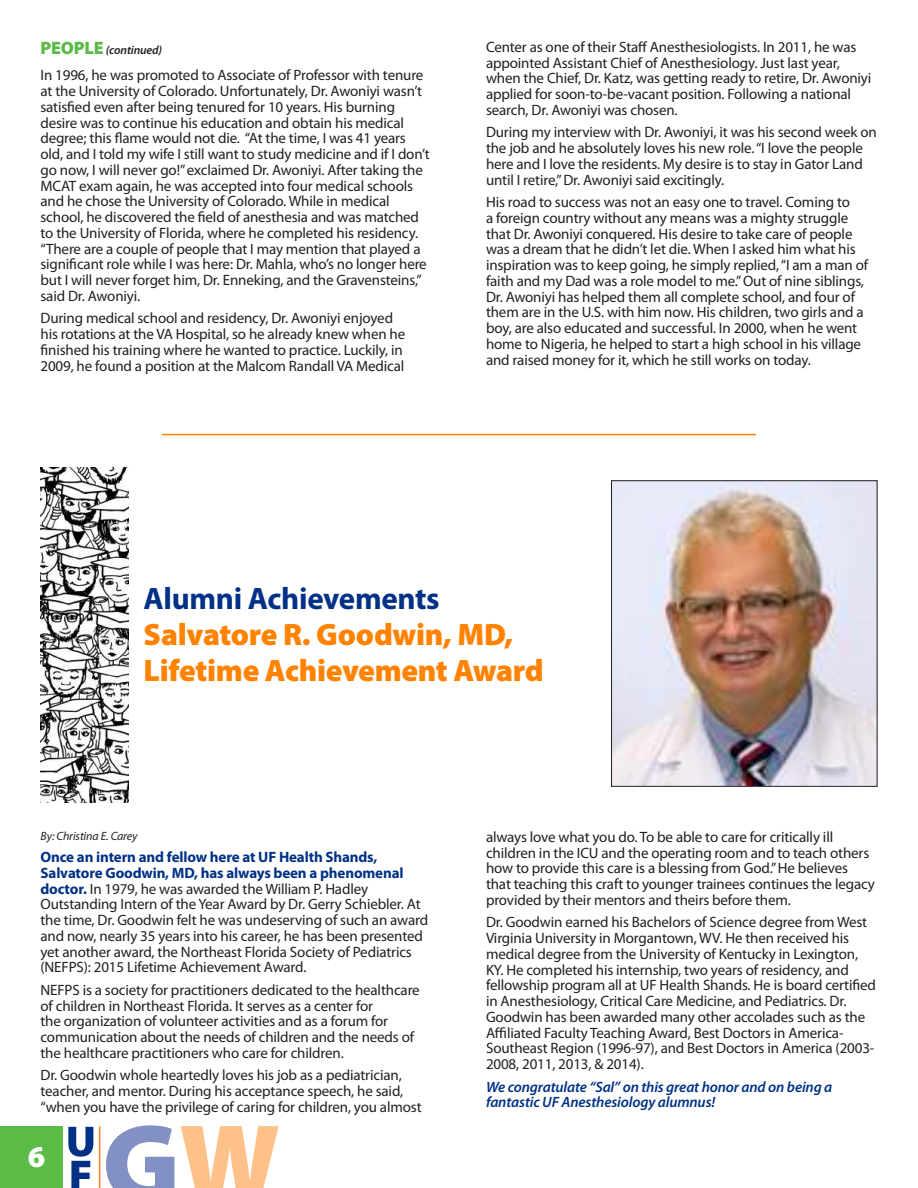
<style>
.page{position:relative;width:918px;height:1188px;background:#fff}
.page>*{position:absolute;margin:0;border:0;box-sizing:border-box;transform-origin:0 0}
.t1{font:900 31.05px/36.2px "Myriad Pro";letter-spacing:-.01em;color:#ff8200}
.t2{font:700 31.05px "Myriad Pro";letter-spacing:-.01em;color:#003186}
.t3{font:900 30.45px "Myriad Pro";color:#fff}
.t4{font:15px/15.8px "Myriad Pro";letter-spacing:-.01em;color:#231f20}
.t5{font:italic 600 15px/15.8px "Myriad Pro";letter-spacing:-.01em;color:#003186}
.t6{font:italic 12px "Myriad Pro";letter-spacing:-.01em;color:#231f20}
.t7{font:italic 600 12px "Myriad Pro";letter-spacing:-.01em;color:#231f20}
.s1{font-weight:900;font-style:normal;font-size:18px;color:#5cba47}
.s2{font-weight:700;color:#003186}
</style>
<div class="page">
<div style="left:0;top:1126px;width:63px;height:62px;background:#5cba47"></div>
<svg style="left:106px;top:1125px;width:68px;height:63px"></svg>
<svg style="left:181px;top:1126px;width:98px;height:62px"></svg>
<hr style="left:99px;top:1126px;width:1px;height:62px;background:#ff8200">
<svg style="left:68px;top:1127px;width:25px;height:61px"></svg>
<hr style="left:162px;top:434px;width:594px;height:1px;background:#ff8200">
<img style="left:613px;top:482px;width:263px;height:303px">
<div style="left:611px;top:480px;width:267px;height:307px;border:1px solid #231f20"></div>
<img style="left:40px;top:468px;width:89px;height:334px">
<p class="t7" style="left:40px;top:43px;width:123px"><span class="s1">PEOPLE</span> (continued)</p>
<p class="t4" style="left:40px;top:68px;width:391px">In 1996, he was promoted to Associate of Professor with tenure at the University of Colorado. Unfortunately, Dr. Awoniyi wasn’t satisfied even after being tenured for 10 years. His burning desire was to continue his education and obtain his medical degree; this flame would not die. “At the time, I was 41 years old, and I told my wife I still want to study medicine and if I don’t go now, I will never go!” exclaimed Dr. Awoniyi. After taking the MCAT exam again, he was accepted into four medical schools and he chose the University of Colorado. While in medical school, he discovered the field of anesthesia and was matched to the University of Florida, where he completed his residency. “There are a couple of people that I may mention that played a significant role while I was here: Dr. Mahla, who’s no longer here but I will never forget him, Dr. Enneking, and the Gravensteins,” said Dr. Awoniyi.</p>
<p class="t4" style="left:40px;top:311px;width:366px">During medical school and residency, Dr. Awoniyi enjoyed his rotations at the VA Hospital, so he already knew when he finished his training where he wanted to practice. Luckily, in 2009, he found a position at the Malcom Randall VA Medical</p>
<p class="t4" style="left:486px;top:39px;width:387px">Center as one of their Staff Anesthesiologists. In 2011, he was appointed Assistant Chief of Anesthesiology. Just last year, when the Chief, Dr. Katz, was getting ready to retire, Dr. Awoniyi applied for soon-to-be-vacant position. Following a national search, Dr. Awoniyi was chosen.</p>
<p class="t4" style="left:486px;top:125px;width:392px">During my interview with Dr. Awoniyi, it was his second week on the job and he absolutely loves his new role. “I love the people here and I love the residents. My desire is to stay in Gator Land until I retire,” Dr. Awoniyi said excitingly.</p>
<p class="t4" style="left:486px;top:194px;width:384px">His road to success was not an easy one to travel. Coming to<br>a foreign country without any means was a mighty struggle that Dr. Awoniyi conquered. His desire to take care of people was a dream that he didn’t let die. When I asked him what his inspiration was to keep going, he simply replied, “I am a man of faith and my Dad was a role model to me.” Out of nine siblings, Dr. Awoniyi has helped them all complete school, and four of them are in the U.S. with him now. His children, two girls and a boy, are also educated and successful. In 2000, when he went home to Nigeria, he helped to start a high school in his village and raised money for it, which he still works on today.</p>
<h1 class="t2" style="left:144px;top:581px;width:298px">Alumni Achievements</h1>
<h1 class="t1" style="left:144px;top:617px;width:402px">Salvatore R. Goodwin, MD,<br>Lifetime Achievement Award</h1>
<p class="t6" style="left:40px;top:829px;width:98px">By: Christina E. Carey</p>
<p class="t4" style="left:40px;top:850px;width:389px"><span class="s2">Once an intern and fellow here at UF Health Shands, Salvatore Goodwin, MD, has always been a phenomenal doctor.</span> In 1979, he was awarded the William P. Hadley Outstanding Intern of the Year Award by Dr. Gerry Schiebler. At the time, Dr. Goodwin felt he was undeserving of such an award and now, nearly 35 years into his career, he has been presented yet another award, the Northeast Florida Society of Pediatrics (NEFPS): 2015 Lifetime Achievement Award.</p>
<p class="t4" style="left:40px;top:982px;width:381px">NEFPS is a society for practitioners dedicated to the healthcare of children in Northeast Florida. It serves as a center for<br>the organization of volunteer activities and as a forum for communication about the needs of children and the needs of the healthcare practitioners who care for children.</p>
<p class="t4" style="left:40px;top:1068px;width:383px">Dr. Goodwin whole heartedly loves his job as a pediatrician, teacher, and mentor. During his acceptance speech, he said, “when you have the privilege of caring for children, you almost</p>
<h2 class="t3" style="left:28px;top:1139px;width:19px">6</h2>
<p class="t4" style="left:486px;top:829px;width:391px">always love what you do. To be able to care for critically ill children in the ICU and the operating room and to teach others how to provide this care is a blessing from God.” He believes that teaching this craft to younger trainees continues the legacy provided by their mentors and theirs before them.</p>
<p class="t4" style="left:486px;top:915px;width:391px">Dr. Goodwin earned his Bachelors of Science degree from West Virginia University in Morgantown, WV. He then received his medical degree from the University of Kentucky in Lexington, KY. He completed his internship, two years of residency, and fellowship program all at UF Health Shands. He is board certified in Anesthesiology, Critical Care Medicine, and Pediatrics. Dr.<br>Goodwin has been awarded many other accolades such as the Affiliated Faculty Teaching Award, Best Doctors in America-Southeast Region (1996-97), and Best Doctors in America (2003- 2008, 2011, 2013, &amp; 2014).</p>
<p class="t5" style="left:486px;top:1079px;width:348px">We congratulate “Sal” on this great honor and on being a fantastic UF Anesthesiology alumnus!</p>
</div>
